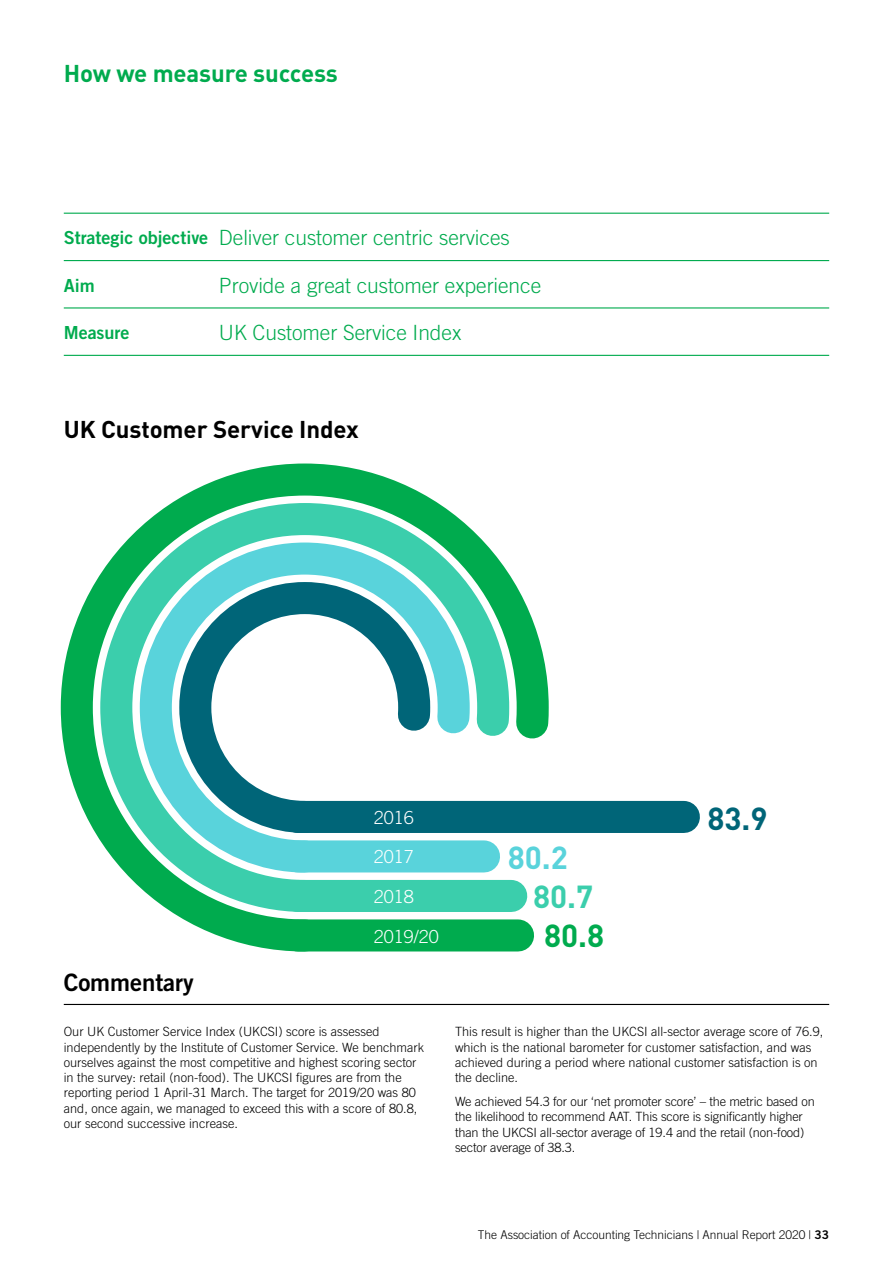
<style>
.page{position:relative;width:893px;height:1263px;background:#fff}
.page>*{position:absolute;margin:0;border:0;box-sizing:border-box;transform-origin:0 0}
.t1{font:700 31.5px "DINOT";color:#006578}
.t2{font:700 31.5px "DINOT";color:#59d3db}
.t3{font:700 31.5px "DINOT";color:#3bceac}
.t4{font:700 31.5px "DINOT";color:#00ab4e}
.t5{font:700 24px "DINOT";letter-spacing:-.005em;color:#000}
.t6{font:700 24px "DINOT";letter-spacing:-.005em;color:#00ab4e}
.t7{font:24px "Trade Gothic Bold Two";letter-spacing:-.005em;color:#000}
.t8{font:300 21px "Trade Gothic";letter-spacing:-.005em;color:#00ab4e}
.t9{font:300 18px "Trade Gothic";letter-spacing:-.005em;color:#fff}
.t10{font:18px "Trade Gothic Bold Two";letter-spacing:-.005em;color:#00ab4e}
.t11{font:300 12.75px/15.3px "Trade Gothic";color:#000}
.t12{font:300 12px "Trade Gothic";letter-spacing:-.005em;color:#000}
.s1{font-family:"Trade Gothic Bold Two";font-weight:400;font-size:18px}
.s2{font-family:"Trade Gothic Bold Two";font-weight:400}
</style>
<div class="page">
<svg style="left:60px;top:463px;width:505px;height:489px"></svg>
<div style="left:100px;top:503px;width:409px;height:409px;border:32px solid #3bceac;border-radius:187px"></div>
<div style="left:140px;top:542px;width:330px;height:330px;border:32px solid #59d3db;border-radius:148px"></div>
<div style="left:179px;top:582px;width:251px;height:251px;border:32px solid #006578;border-radius:109px"></div>
<div style="left:298px;top:801px;width:386px;height:32px;background:#006578"></div>
<div style="left:298px;top:840px;width:186px;height:32px;background:#59d3db"></div>
<div style="left:298px;top:880px;width:213px;height:32px;background:#3bceac"></div>
<div style="left:298px;top:919px;width:220px;height:32px;background:#00ab4e"></div>
<hr style="left:64px;top:213px;width:155px;height:1px;background:#00ab4e">
<hr style="left:219px;top:213px;width:610px;height:1px;background:#00ab4e">
<hr style="left:64px;top:260px;width:155px;height:1px;background:#00ab4e">
<hr style="left:219px;top:260px;width:610px;height:1px;background:#00ab4e">
<hr style="left:64px;top:307px;width:155px;height:1px;background:#00ab4e">
<hr style="left:219px;top:307px;width:610px;height:1px;background:#00ab4e">
<hr style="left:64px;top:355px;width:155px;height:1px;background:#00ab4e">
<hr style="left:219px;top:355px;width:610px;height:1px;background:#00ab4e">
<hr style="left:64px;top:1004px;width:765px;height:1px;background:#000">
<h2 class="t6" style="left:64px;top:55px;width:276px">How we measure success</h2>
<h3 class="t8" style="left:64px;top:225px;width:447px"><span class="s1">Strategic objective</span> Deliver customer centric services</h3>
<h3 class="t10" style="left:64px;top:274px;width:32px">Aim</h3>
<h3 class="t8" style="left:219px;top:273px;width:324px">Provide a great customer experience</h3>
<h3 class="t10" style="left:64px;top:321px;width:67px">Measure</h3>
<h3 class="t8" style="left:219px;top:320px;width:244px">UK Customer Service Index</h3>
<h2 class="t5" style="left:64px;top:410px;width:297px">UK Customer Service Index</h2>
<h3 class="t9" style="left:374px;top:806px;width:41px">2016</h3>
<h3 class="t9" style="left:374px;top:846px;width:41px">2017</h3>
<h3 class="t9" style="left:374px;top:886px;width:41px">2018</h3>
<h3 class="t9" style="left:374px;top:926px;width:66px">2019/20</h3>
<h1 class="t2" style="left:508px;top:833px;width:61px">80.2</h1>
<h1 class="t3" style="left:533px;top:872px;width:61px">80.7</h1>
<h1 class="t4" style="left:544px;top:911px;width:61px">80.8</h1>
<h1 class="t1" style="left:708px;top:794px;width:61px">83.9</h1>
<h2 class="t7" style="left:64px;top:968px;width:131px">Commentary</h2>
<p class="t11" style="left:64px;top:1024px;width:362px">Our UK Customer Service Index (UKCSI) score is assessed independently by the Institute of Customer Service. We benchmark ourselves against the most competitive and highest scoring sector in the survey: retail (non-food). The UKCSI figures are from the reporting period 1 April-31 March. The target for 2019/20 was 80 and, once again, we managed to exceed this with a score of 80.8, our second successive increase.</p>
<p class="t11" style="left:455px;top:1024px;width:370px">This result is higher than the UKCSI all-sector average score of 76.9, which is the national barometer for customer satisfaction, and was achieved during a period where national customer satisfaction is on the decline.</p>
<p class="t11" style="left:455px;top:1093px;width:361px">We achieved 54.3 for our ‘net promoter score’ – the metric based on the likelihood to recommend AAT. This score is significantly higher than the UKCSI all-sector average of 19.4 and the retail (non-food) sector average of 38.3.</p>
<p class="t12" style="left:478px;top:1227px;width:353px">The Association of Accounting Technicians | Annual Report 2020 | <span class="s2">33</span></p>
</div>
